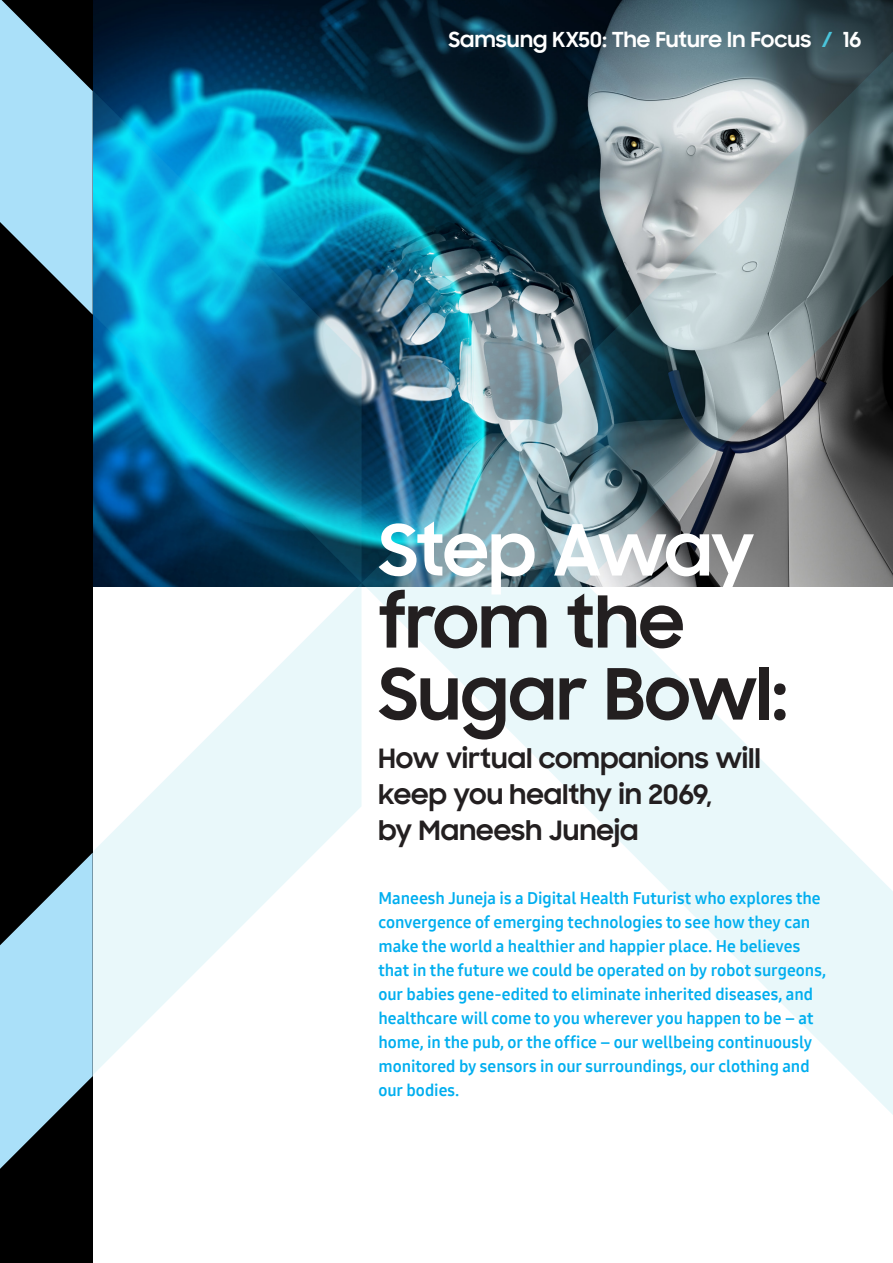
<style>
.page{position:relative;width:893px;height:1263px;background:#fff}
.page>*{position:absolute;margin:0;border:0;box-sizing:border-box;transform-origin:0 0}
.Body{font:700 70.5px/72px "Samsung Sharp Sans";letter-spacing:-.005em;color:#231f20}
.Body-2{font:700 27px/36px "Samsung Sharp Sans";letter-spacing:.005em;color:#231f20}
.Body-3{font:700 21px "Samsung Sharp Sans";letter-spacing:.005em;color:#fff}
.Body-4{font:16.5px/24px "Samsung One 700";color:#00aeef}
.s1{color:#4bc5db}
.s2{color:#fff}
</style>
<div class="page">
<svg style="left:92px;top:0;width:270px;height:583px;background:#07749a"></svg>
<img style="left:362px;top:0;width:531px;height:1115px">
<svg style="left:92px;top:583px;width:270px;height:587px"></svg>
<div style="left:0;top:0;width:92px;height:1263px;background:#000"></div>
<svg style="left:0;top:853px;width:93px;height:316px"></svg>
<svg style="left:0;top:0;width:93px;height:315px"></svg>
<p class="Body-3" style="left:448px;top:24px;width:414px">Samsung KX50: The Future In Focus <span class="s1">/</span> 16</p>
<p class="Body" style="left:378px;top:511px;width:410px"><span class="s2">Step Away </span>from the<br>Sugar Bowl:</p>
<p class="Body-2" style="left:378px;top:739px;width:384px">How virtual companions will keep you healthy in 2069,<br>by Maneesh Juneja</p>
<p class="Body-4" style="left:378px;top:886px;width:449px">Maneesh Juneja is a Digital Health Futurist who explores the convergence of emerging technologies to see how they can make the world a healthier and happier place. He believes that in the future we could be operated on by robot surgeons, our babies gene-edited to eliminate inherited diseases, and healthcare will come to you wherever you happen to be – at home, in the pub, or the office – our wellbeing continuously monitored by sensors in our surroundings, our clothing and our bodies.</p>
</div>
